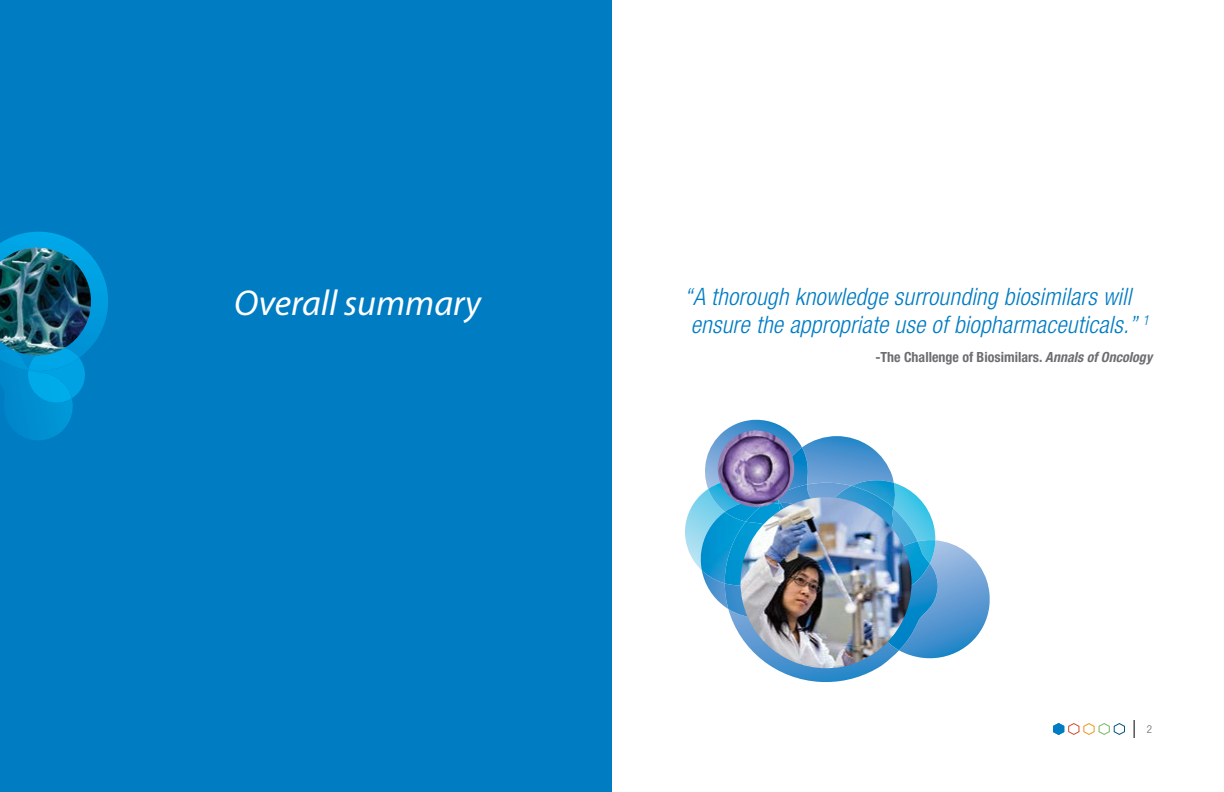
<style>
.page{position:relative;width:1224px;height:792px;background:#fff}
.page>*{position:absolute;margin:0;border:0;box-sizing:border-box;transform-origin:0 0}
.t1{font:italic 36px "Myriad Pro";color:#fff}
.t2{font:italic 300 condensed 24px/28px "Helvetica Neue LT Pro";letter-spacing:.01em;color:#007cc3}
.t3{font:700 condensed 14px "Helvetica Neue LT Pro";color:#6d6e71}
.t4{font:300 condensed 11px "Helvetica Neue LT Pro";color:#636466}
.s1{font-style:italic}
</style>
<div class="page">
<svg style="left:1134px;top:720px;width:1px;height:18px"></svg>
<div style="left:0;top:0;width:612px;height:792px;background:#007cc3"></div>
<svg style="left:1053px;top:723px;width:72px;height:12px"></svg>
<svg style="left:0;top:232px;width:108px;height:208px"></svg>
<img style="left:0;top:248px;width:91px;height:107px">
<svg style="left:685px;top:420px;width:305px;height:262px"></svg>
<img style="left:779px;top:503px;width:11px;height:7px">
<img style="left:718px;top:431px;width:76px;height:76px;border-radius:38px">
<img style="left:740px;top:497px;width:172px;height:171px;border-radius:86px">
<h1 class="t1" style="left:234px;top:281px;width:249px">Overall summary</h1>
<p class="t2" style="left:684px;top:283px;width:466px">“A thorough knowledge surrounding biosimilars will ensure the appropriate use of biopharmaceuticals.” <sup>1</sup></p>
<p class="t3" style="left:875px;top:349px;width:278px">-The Challenge of Biosimilars. <span class="s1">Annals of Oncology</span></p>
<p class="t4" style="left:1147px;top:723px;width:7px">2</p>
</div>
